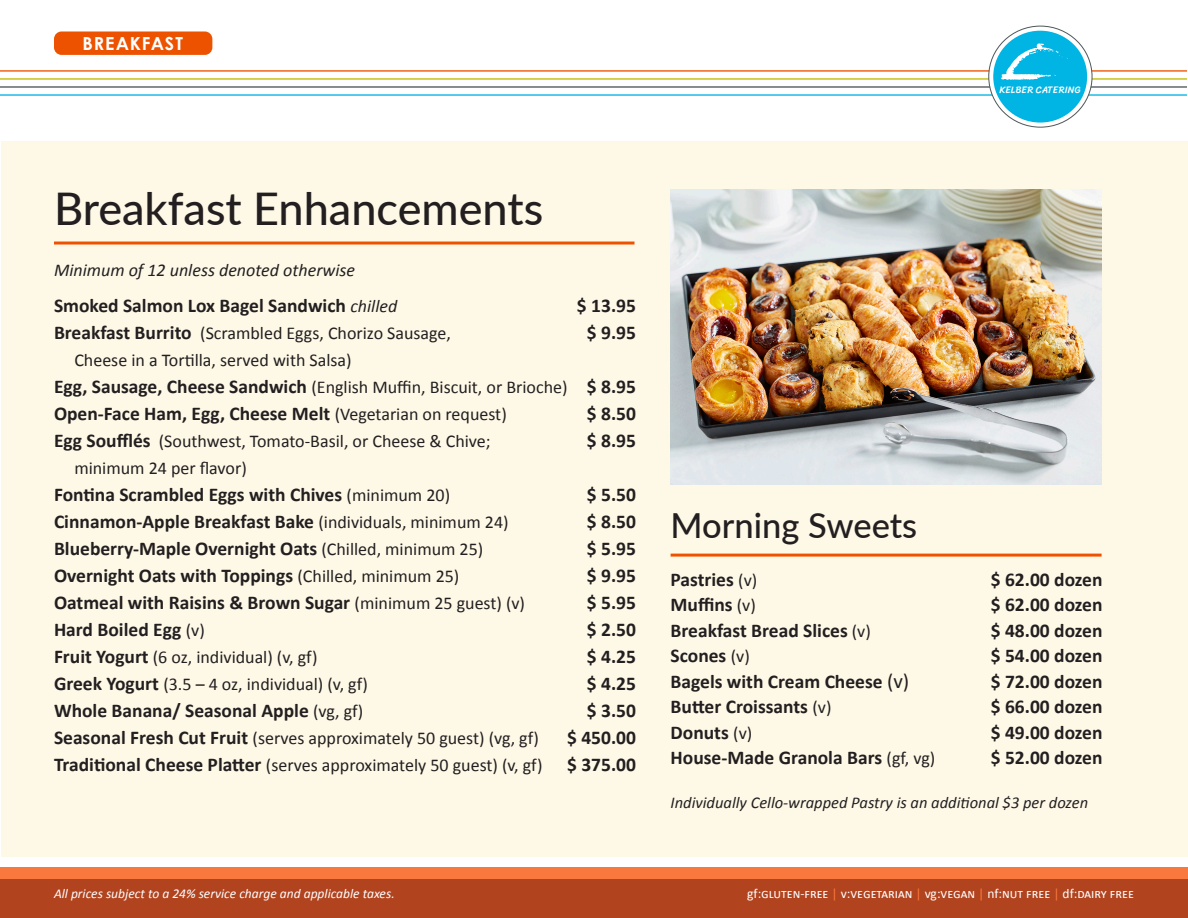
<style>
.page{position:relative;width:1188px;height:918px;background:#fff}
.page>*{position:absolute;margin:0;border:0;box-sizing:border-box;transform-origin:0 0}
.t1{font:500 45px "Lato";color:#231f20}
.t2{font:500 34.5px "Lato";color:#231f20}
.t3{font:700 19.5px "Calibri";color:#231f20}
.t4{font:18px "Calibri";color:#231f20}
.t5{font:italic 18px "Calibri";color:#231f20}
.t6{font:700 18px "Century Gothic";letter-spacing:.05em;color:#fff}
.t7{font:italic 16.5px "Calibri";color:#231f20}
.t8{font:13.5px "Calibri";color:#fff}
.t9{font:italic 13.5px "Calibri";color:#fff}
.t10{font:9.75px "Sriracha";letter-spacing:.005em;color:#fff}
.s1{font-weight:400;font-style:italic;font-size:18px}
.s2{font-weight:700;font-size:19.5px}
.s3{font-weight:400;font-size:18px}
.s4{font-weight:400;font-size:21px}
.s5{color:#f9783d}
</style>
<div class="page">
<div style="left:0;top:878px;width:1188px;height:40px;background:#b1431e"></div>
<div style="left:0;top:867px;width:1188px;height:12px;background:#f9783d"></div>
<hr style="left:0;top:70px;width:1187px;height:2px;background:#ed5200">
<hr style="left:0;top:78px;width:1187px;height:2px;background:#c0bc00">
<hr style="left:0;top:86px;width:1187px;height:2px;background:#4e5758">
<hr style="left:0;top:94px;width:1187px;height:2px;background:#00b4e3">
<div style="left:1px;top:141px;width:1186px;height:716px;background:#fef9e7"></div>
<svg style="left:989px;top:26px;width:103px;height:101px"></svg>
<div style="left:993px;top:31px;width:94px;height:92px;background:#00b4e3;border-radius:50%"></div>
<svg style="left:1001px;top:43px;width:67px;height:37px"></svg>
<div style="left:54px;top:32px;width:158px;height:23px;background:#ed5200;border-radius:8px"></div>
<img style="left:671px;top:189px;width:431px;height:296px">
<hr style="left:54px;top:242px;width:580px;height:3px;background:#ed5200">
<hr style="left:671px;top:554px;width:431px;height:3px;background:#ed5200">
<p class="t6" style="left:83px;top:32px;width:102px">BREAKFAST</p>
<p class="t10" style="left:999px;top:84px;width:83px">KELBER CATERING</p>
<p class="t1" style="left:54px;top:176px;width:491px">Breakfast Enhancements</p>
<p class="t5" style="left:54px;top:258px;width:303px">Minimum of 12 unless denoted otherwise</p>
<p class="t3" style="left:54px;top:293px;width:345px">Smoked Salmon Lox Bagel Sandwich <span class="s1">chilled</span></p>
<p class="t3" style="left:577px;top:293px;width:61px">$ 13.95</p>
<p class="t4" style="left:54px;top:322px;width:399px"><span class="s2">Breakfast Burrito</span> (Scrambled Eggs, Chorizo Sausage,</p>
<p class="t3" style="left:587px;top:320px;width:51px">$ 9.95</p>
<p class="t4" style="left:74px;top:349px;width:279px">Cheese in a Tortilla, served with Salsa)</p>
<p class="t4" style="left:54px;top:376px;width:584px"><span class="s2">Egg, Sausage, Cheese Sandwich</span> (English Muffin, Biscuit, or Brioche) <span class="s2">$ 8.95</span></p>
<p class="t3" style="left:54px;top:401px;width:454px">Open-Face Ham, Egg, Cheese Melt <span class="s3">(Vegetarian on request)</span></p>
<p class="t3" style="left:587px;top:401px;width:51px">$ 8.50</p>
<p class="t4" style="left:54px;top:430px;width:438px"><span class="s2">Egg Soufflés</span> (Southwest, Tomato-Basil, or Cheese &amp; Chive;</p>
<p class="t3" style="left:587px;top:428px;width:51px">$ 8.95</p>
<p class="t4" style="left:74px;top:457px;width:174px">minimum 24 per flavor)</p>
<p class="t3" style="left:54px;top:482px;width:398px">Fontina Scrambled Eggs with Chives <span class="s3">(minimum 20)</span></p>
<p class="t3" style="left:587px;top:482px;width:51px">$ 5.50</p>
<p class="t3" style="left:54px;top:509px;width:456px">Cinnamon-Apple Breakfast Bake <span class="s3">(individuals, minimum 24)</span></p>
<p class="t3" style="left:587px;top:509px;width:51px">$ 8.50</p>
<p class="t3" style="left:54px;top:536px;width:431px">Blueberry-Maple Overnight Oats <span class="s3">(Chilled, minimum 25)</span></p>
<p class="t3" style="left:587px;top:536px;width:51px">$ 5.95</p>
<p class="t3" style="left:54px;top:563px;width:407px">Overnight Oats with Toppings <span class="s3">(Chilled, minimum 25)</span></p>
<p class="t3" style="left:587px;top:563px;width:51px">$ 9.95</p>
<p class="t3" style="left:54px;top:590px;width:473px">Oatmeal with Raisins &amp; Brown Sugar <span class="s3">(minimum 25 guest) (v)</span></p>
<p class="t3" style="left:587px;top:590px;width:51px">$ 5.95</p>
<p class="t3" style="left:54px;top:617px;width:152px">Hard Boiled Egg <span class="s3">(v)</span></p>
<p class="t3" style="left:587px;top:617px;width:51px">$ 2.50</p>
<p class="t4" style="left:54px;top:646px;width:265px"><span class="s2">Fruit Yogurt</span> (6 oz, individual) (v, gf)</p>
<p class="t3" style="left:587px;top:644px;width:51px">$ 4.25</p>
<p class="t4" style="left:54px;top:673px;width:315px"><span class="s2">Greek Yogurt</span> (3.5 – 4 oz, individual) (v, gf)</p>
<p class="t3" style="left:587px;top:671px;width:51px">$ 4.25</p>
<p class="t3" style="left:54px;top:698px;width:311px">Whole Banana/ Seasonal Apple <span class="s3">(vg, gf)</span></p>
<p class="t3" style="left:587px;top:698px;width:51px">$ 3.50</p>
<p class="t4" style="left:54px;top:727px;width:486px"><span class="s2">Seasonal Fresh Cut Fruit</span> (serves approximately 50 guest) (vg, gf)</p>
<p class="t3" style="left:567px;top:725px;width:70px">$ 450.00</p>
<p class="t4" style="left:54px;top:754px;width:490px"><span class="s2">Traditional Cheese Platter</span> (serves approximately 50 guest) (v, gf)</p>
<p class="t3" style="left:567px;top:752px;width:70px">$ 375.00</p>
<p class="t9" style="left:54px;top:884px;width:342px">All prices subject to a 24% service charge and applicable taxes.</p>
<p class="t2" style="left:671px;top:500px;width:248px">Morning Sweets</p>
<p class="t3" style="left:671px;top:567px;width:88px">Pastries <span class="s3">(v)</span></p>
<p class="t3" style="left:991px;top:567px;width:113px">$ 62.00 dozen</p>
<p class="t3" style="left:671px;top:592px;width:87px">Muffins <span class="s3">(v)</span></p>
<p class="t3" style="left:991px;top:592px;width:113px">$ 62.00 dozen</p>
<p class="t3" style="left:671px;top:618px;width:202px">Breakfast Bread Slices <span class="s3">(v)</span></p>
<p class="t3" style="left:991px;top:618px;width:113px">$ 48.00 dozen</p>
<p class="t3" style="left:671px;top:643px;width:81px">Scones <span class="s3">(v)</span></p>
<p class="t3" style="left:991px;top:643px;width:113px">$ 54.00 dozen</p>
<p class="t3" style="left:671px;top:669px;width:240px">Bagels with Cream Cheese <span class="s4">(v)</span></p>
<p class="t3" style="left:991px;top:669px;width:113px">$ 72.00 dozen</p>
<p class="t3" style="left:671px;top:694px;width:162px">Butter Croissants <span class="s3">(v)</span></p>
<p class="t3" style="left:991px;top:694px;width:113px">$ 66.00 dozen</p>
<p class="t3" style="left:671px;top:720px;width:83px">Donuts <span class="s3">(v)</span></p>
<p class="t3" style="left:991px;top:720px;width:113px">$ 49.00 dozen</p>
<p class="t3" style="left:671px;top:745px;width:266px">House-Made Granola Bars <span class="s3">(gf, vg)</span></p>
<p class="t3" style="left:991px;top:745px;width:113px">$ 52.00 dozen</p>
<p class="t7" style="left:671px;top:791px;width:419px">Individually Cello-wrapped Pastry is an additional $3 per dozen</p>
<p class="t8" style="left:747px;top:885px;width:388px">gf:gluten-free <span class="s5">|</span> v:vegetarian <span class="s5">|</span> vg:vegan <span class="s5">|</span> nf:nut free <span class="s5">|</span> df:dairy free</p>
</div>
